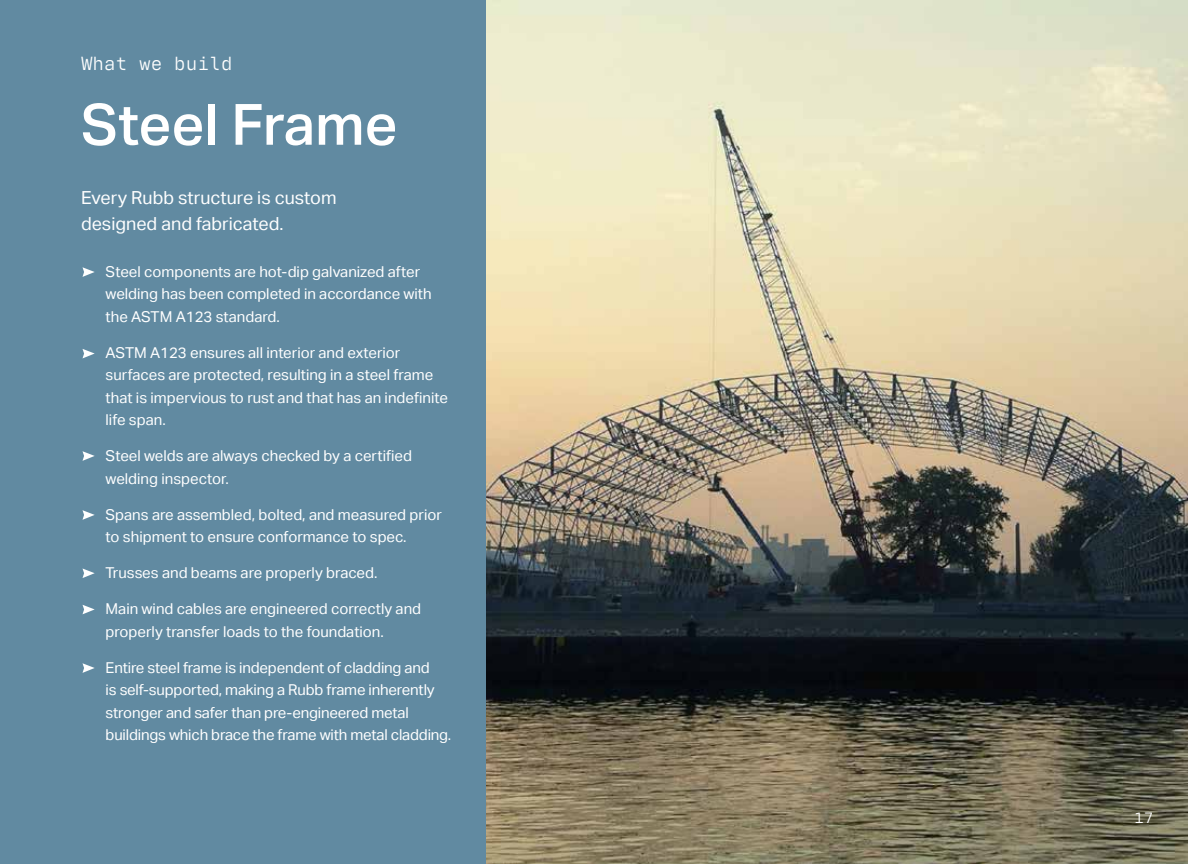
<style>
.page{position:relative;width:1188px;height:864px;background:#fff}
.page>*{position:absolute;margin:0;border:0;box-sizing:border-box;transform-origin:0 0}
.t1{font:500 57px "Aktiv Grotesk";color:#fff}
.t2{font:19.5px "Antarctican Mono";color:#fff}
.t3{font:18px/25.5px "Aktiv Grotesk";color:#fff}
.t4{font:16.5px "Antarctican Mono";color:#fff}
.t5{font:15px/22.5px "Aktiv Grotesk";color:#fff}
</style>
<div class="page">
<img style="left:486px;top:0;width:702px;height:864px">
<div style="left:0;top:0;width:486px;height:864px;background:#618aa1"></div>
<svg style="left:83px;top:267px;width:12px;height:10px"></svg>
<svg style="left:83px;top:349px;width:12px;height:9px"></svg>
<svg style="left:83px;top:451px;width:12px;height:10px"></svg>
<svg style="left:83px;top:569px;width:12px;height:9px"></svg>
<svg style="left:83px;top:510px;width:12px;height:10px"></svg>
<svg style="left:83px;top:605px;width:12px;height:9px"></svg>
<svg style="left:83px;top:663px;width:12px;height:10px"></svg>
<h2 class="t2" style="left:81px;top:48px;width:153px">What we build</h2>
<h1 class="t1" style="left:81px;top:92px;width:318px">Steel Frame</h1>
<p class="t3" style="left:81px;top:185px;width:257px">Every Rubb structure is custom designed and fabricated.</p>
<p class="t5" style="left:106px;top:261px;width:328px">Steel components are hot-dip galvanized after welding has been completed in accordance with the ASTM A123 standard.</p>
<p class="t5" style="left:106px;top:342px;width:344px">ASTM A123 ensures all interior and exterior surfaces are protected, resulting in a steel frame that is impervious to rust and that has an indefinite life span.</p>
<p class="t5" style="left:106px;top:445px;width:308px">Steel welds are always checked by a certified welding inspector.</p>
<p class="t5" style="left:106px;top:504px;width:338px">Spans are assembled, bolted, and measured prior to shipment to ensure conformance to spec.</p>
<p class="t5" style="left:106px;top:562px;width:273px">Trusses and beams are properly braced.</p>
<p class="t5" style="left:106px;top:598px;width:317px">Main wind cables are engineered correctly and properly transfer loads to the foundation.</p>
<p class="t5" style="left:106px;top:657px;width:347px">Entire steel frame is independent of cladding and<br>is self-supported, making a Rubb frame inherently stronger and safer than pre-engineered metal buildings which brace the frame with metal cladding.</p>
<p class="t4" style="left:1134px;top:805px;width:21px">17</p>
</div>
